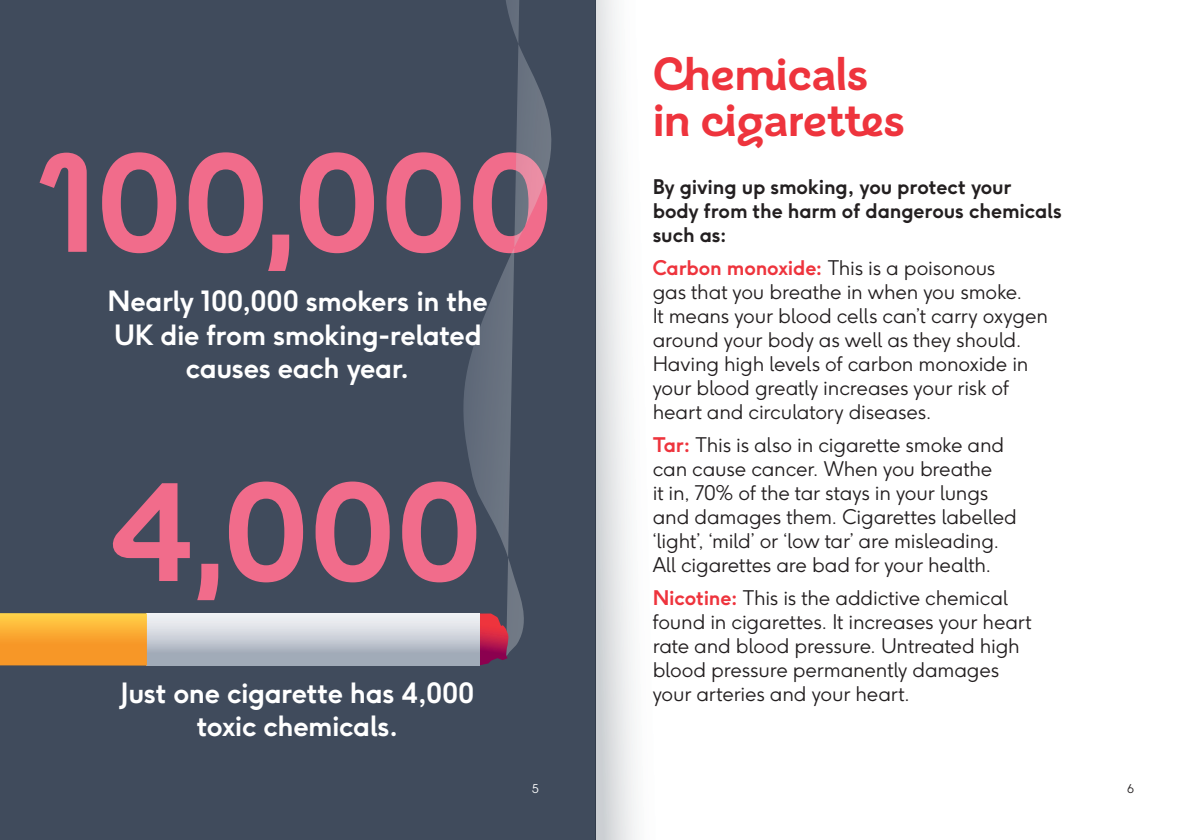
<style>
.page{position:relative;width:1191px;height:840px;background:#fff}
.page>*{position:absolute;margin:0;border:0;box-sizing:border-box;transform-origin:0 0}
.t1{font:700 138.8px "BHF";color:#f16c8b}
.t2{font:700 46px/46px "BHF";letter-spacing:-.01em;color:#ee343d}
.t3{font:700 27.6px/33.2px "F37 Ginger";letter-spacing:-.015em;color:#fff;text-align:center}
.t4{font:300 20px/24px "F37 Ginger";letter-spacing:-.01em;color:#231f20}
.t5{font:700 20px/24px "F37 Ginger";letter-spacing:-.01em;color:#231f20}
.t6{font:300 12px "F37 Ginger";color:#fff}
.t7{font:300 12px "F37 Ginger";color:#231f20}
.s1{font-weight:700;color:#ee343d}
</style>
<div class="page">
<div style="left:0;top:0;width:595px;height:839px;background:#404b5c"></div>
<svg style="left:463px;top:0;width:89px;height:654px"></svg>
<svg style="left:479px;top:613px;width:29px;height:52px;background:#aa2d50"></svg>
<div style="left:147px;top:613px;width:332px;height:52px;background:linear-gradient(to bottom,#f8f8fb,#97a2b1)"></div>
<div style="left:0;top:612px;width:147px;height:53px;background:linear-gradient(to bottom,#ffcb45,#f5871e)"></div>
<svg style="left:595px;top:0;width:41px;height:839px"></svg>
<h1 class="t1" style="left:39px;top:120px;width:516px">100,000</h1>
<h3 class="t3" style="left:108px;top:284px;width:382px">Nearly 100,000 smokers in the<br>UK die from smoking-related causes each year.</h3>
<h1 class="t1" style="left:112px;top:449px;width:372px">4,000</h1>
<h3 class="t3" style="left:121px;top:675px;width:355px">Just one cigarette has 4,000 toxic chemicals.</h3>
<h2 class="t2" style="left:652px;top:51px;width:254px">Chemicals in cigarettes</h2>
<p class="t5" style="left:652px;top:174px;width:411px">By giving up smoking, you protect your body from the harm of dangerous chemicals such as:</p>
<p class="t4" style="left:652px;top:255px;width:397px"><span class="s1">Carbon monoxide:</span> This is a poisonous<br>gas that you breathe in when you smoke.<br>It means your blood cells can’t carry oxygen around your body as well as they should.<br>Having high levels of carbon monoxide in your blood greatly increases your risk of heart and circulatory diseases.</p>
<p class="t4" style="left:652px;top:432px;width:366px"><span class="s1">Tar:</span> This is also in cigarette smoke and can cause cancer. When you breathe<br>it in, 70% of the tar stays in your lungs and damages them. Cigarettes labelled ‘light’, ‘mild’ or ‘low tar’ are misleading.<br>All cigarettes are bad for your health.</p>
<p class="t4" style="left:652px;top:585px;width:380px"><span class="s1">Nicotine:</span> This is the addictive chemical found in cigarettes. It increases your heart rate and blood pressure. Untreated high blood pressure permanently damages your arteries and your heart.</p>
<p class="t6" style="left:532px;top:780px;width:9px">5</p>
<p class="t7" style="left:1127px;top:780px;width:9px">6</p>
</div>
